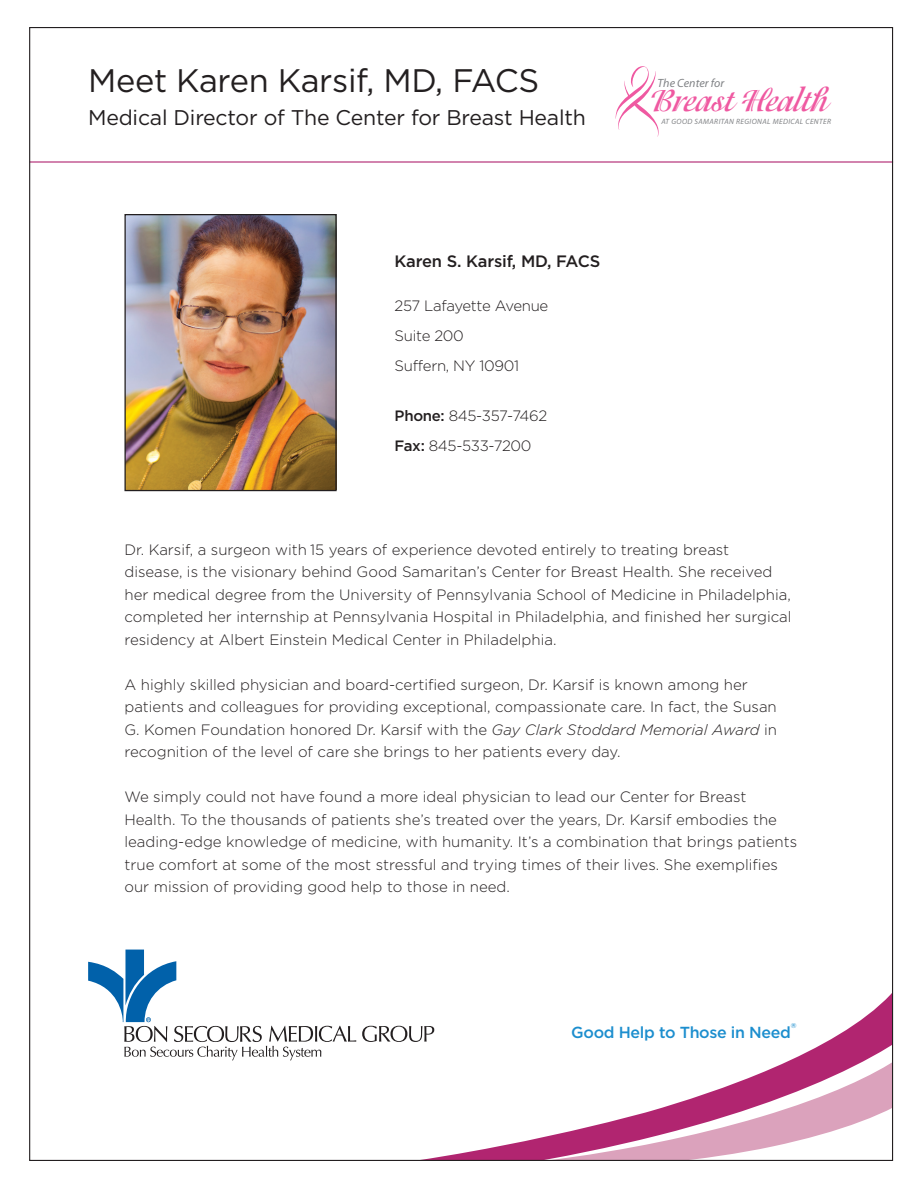
<style>
.page{position:relative;width:918px;height:1188px;background:#fff}
.page>*{position:absolute;margin:0;border:0;box-sizing:border-box;transform-origin:0 0}
.t1{font:italic 700 33.75px "Isadora";color:#ef59a1;scale:.9 1}
.t2{font:32.55px "Gotham";letter-spacing:-.01em;color:#231f20}
.t3{font:21.3px "Gotham";letter-spacing:-.01em;color:#231f20}
.t4{font:500 16.5px "Gotham";letter-spacing:-.01em;color:#231f20}
.t5{font:500 16.05px "Gotham";letter-spacing:-.02em;color:#1c8ece}
.t6{font:300 15px/22.5px "Gotham";color:#231f20}
.t7{font:300 15px/30px "Gotham";letter-spacing:-.02em;color:#231f20}
.t8{font:italic 12px "Myriad Pro";color:#808285}
.t9{font:italic 7.65px "Myriad Pro";letter-spacing:.05em;color:#808285}
.t10{font:500 7.05px "Gotham";color:#1c8ece}
.s1{font-weight:500}
.s2{font-style:italic}
</style>
<div class="page">
<svg style="left:125px;top:949px;width:766px;height:210px"></svg>
<img style="left:126px;top:216px;width:209px;height:273px">
<div style="left:124px;top:214px;width:213px;height:277px;border:1px solid #231f20"></div>
<hr style="left:30px;top:161px;width:863px;height:2px;background:#b12570">
<svg style="left:616px;top:66px;width:43px;height:71px"></svg>
<svg style="left:88px;top:950px;width:268px;height:110px"></svg>
<svg style="left:362px;top:1026px;width:72px;height:16px"></svg>
<h2 class="t2" style="left:88px;top:60px;width:453px">Meet Karen Karsif, MD, FACS</h2>
<h3 class="t3" style="left:88px;top:104px;width:499px">Medical Director of The Center for Breast Health</h3>
<p class="t8" style="left:658px;top:76px;width:68px">The Center for</p>
<h1 class="t1" style="left:648px;top:81px;width:200px">Breast Health</h1>
<p class="t9" style="left:661px;top:117px;width:171px">AT GOOD SAMARITAN REGIONAL MEDICAL CENTER</p>
<p class="t4" style="left:395px;top:251px;width:207px">Karen S. Karsif, MD, FACS</p>
<p class="t7" style="left:395px;top:290px;width:155px">257 Lafayette Avenue<br>Suite 200<br>Suffern, NY 10901</p>
<p class="t7" style="left:395px;top:400px;width:154px"><span class="s1">Phone:</span> 845-357-7462<br><span class="s1">Fax:</span> 845-533-7200</p>
<p class="t6" style="left:124px;top:538px;width:669px">Dr. Karsif, a surgeon with 15 years of experience devoted entirely to treating breast<br>disease, is the visionary behind Good Samaritan’s Center for Breast Health. She received her medical degree from the University of Pennsylvania School of Medicine in Philadelphia, completed her internship at Pennsylvania Hospital in Philadelphia, and finished her surgical residency at Albert Einstein Medical Center in Philadelphia.</p>
<p class="t6" style="left:124px;top:673px;width:654px">A highly skilled physician and board-certified surgeon, Dr. Karsif is known among her patients and colleagues for providing exceptional, compassionate care. In fact, the Susan G. Komen Foundation honored Dr. Karsif with the <span class="s2">Gay Clark Stoddard Memorial Award</span> in recognition of the level of care she brings to her patients every day.</p>
<p class="t6" style="left:124px;top:785px;width:674px">We simply could not have found a more ideal physician to lead our Center for Breast Health. To the thousands of patients she’s treated over the years, Dr. Karsif embodies the leading-edge knowledge of medicine, with humanity. It’s a combination that brings patients true comfort at some of the most stressful and trying times of their lives. She exemplifies our mission of providing good help to those in need.</p>
<p class="t10" style="left:791px;top:1021px;width:7px">®</p>
<p class="t5" style="left:571px;top:1021px;width:221px">Good Help to Those in Need</p>
</div>
